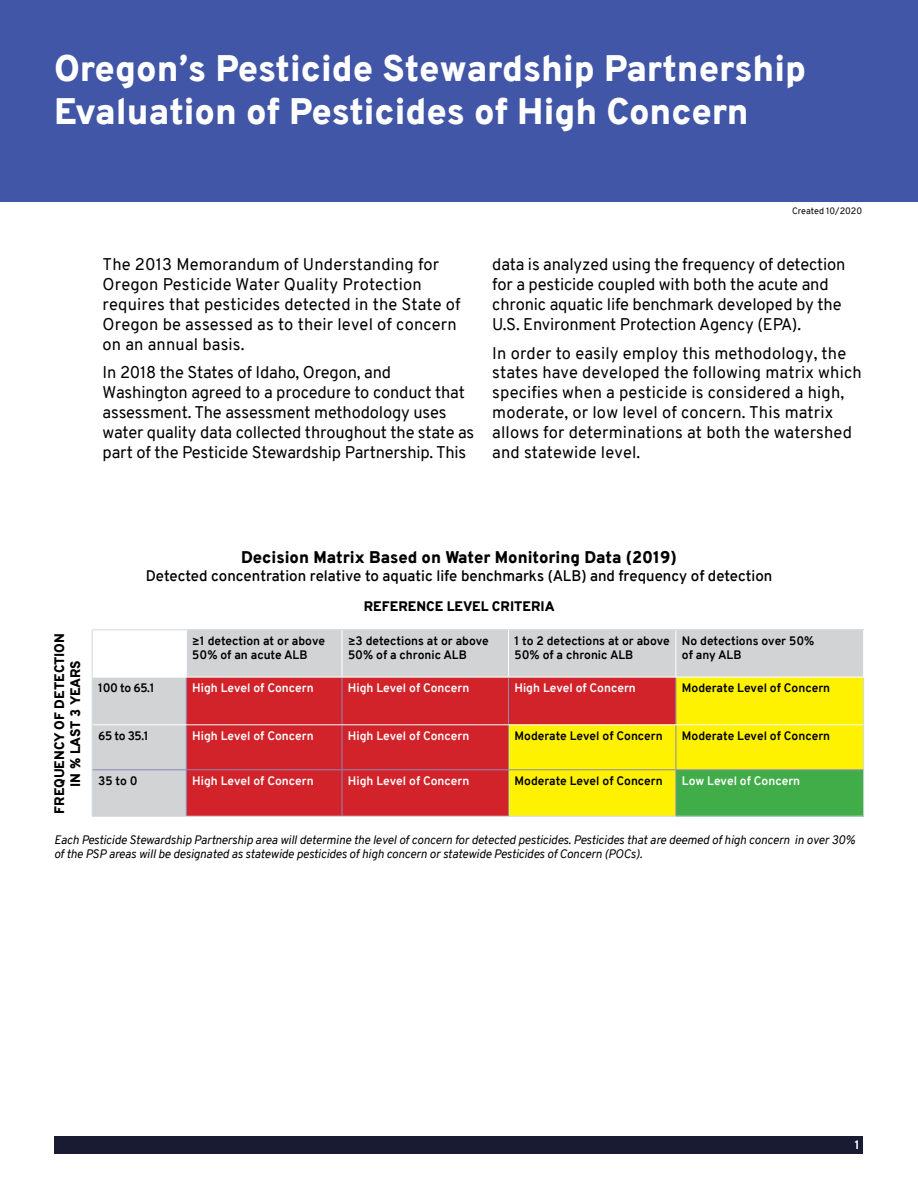
<style>
.page{position:relative;width:918px;height:1188px;background:#fff}
.page>*{position:absolute;margin:0;border:0;box-sizing:border-box;transform-origin:0 0}
.t1{font:900 36px/43.2px "Overpass";color:#fff}
.t2{font:16.5px/19.8px "Overpass";color:#000}
.t3{font:900 16.5px "Overpass";color:#000}
.t4{font:600 15px "Overpass";color:#000}
.t5{font:900 13.5px/16.2px "Overpass";color:#000;text-align:center}
.t6{font:700 12px/14.4px "Overpass";color:#000}
.t7{font:italic 12px/14.4px "Overpass";letter-spacing:-.01em;color:#000}
.t8{font:700 12px "Overpass";color:#fff}
.t9{font:800 12px "Overpass";color:#fff}
.t10{font:9px "Overpass";color:#000}
</style>
<div class="page">
<svg style="left:93px;top:630px;width:770px;height:186px;background:#d5d7d8"></svg>
<div style="left:187px;top:678px;width:321px;height:138px;background:#d2232a"></div>
<svg style="left:509px;top:678px;width:354px;height:138px;background:#f5c909"></svg>
<div style="left:676px;top:770px;width:188px;height:46px;background:#41ad49"></div>
<hr style="left:92px;top:677px;width:1px;height:48px;background:#ccdada">
<hr style="left:863px;top:677px;width:1px;height:48px;background:#ccdada">
<hr style="left:92px;top:725px;width:1px;height:45px;background:#ccdada">
<hr style="left:863px;top:725px;width:1px;height:45px;background:#ccdada">
<hr style="left:92px;top:770px;width:1px;height:46px;background:#ccdada">
<hr style="left:863px;top:770px;width:1px;height:46px;background:#ccdada">
<hr style="left:92px;top:816px;width:94px;height:1px;background:#ccdada">
<hr style="left:186px;top:816px;width:156px;height:1px;background:#ccdada">
<hr style="left:342px;top:816px;width:166px;height:1px;background:#ccdada">
<hr style="left:508px;top:816px;width:168px;height:1px;background:#ccdada">
<hr style="left:676px;top:816px;width:188px;height:1px;background:#ccdada">
<hr style="left:186px;top:677px;width:1px;height:47px;background:#8889ba">
<hr style="left:342px;top:677px;width:1px;height:47px;background:#8889ba">
<hr style="left:508px;top:677px;width:1px;height:47px;background:#8889ba">
<hr style="left:676px;top:677px;width:1px;height:47px;background:#8889ba">
<hr style="left:186px;top:725px;width:1px;height:44px;background:#8889ba">
<hr style="left:342px;top:725px;width:1px;height:44px;background:#8889ba">
<hr style="left:508px;top:725px;width:1px;height:44px;background:#8889ba">
<hr style="left:676px;top:725px;width:1px;height:44px;background:#8889ba">
<hr style="left:93px;top:769px;width:93px;height:1px;background:#8889ba">
<hr style="left:186px;top:769px;width:156px;height:1px;background:#8889ba">
<hr style="left:186px;top:770px;width:1px;height:46px;background:#8889ba">
<hr style="left:342px;top:769px;width:166px;height:1px;background:#8889ba">
<hr style="left:342px;top:770px;width:1px;height:46px;background:#8889ba">
<hr style="left:508px;top:769px;width:168px;height:1px;background:#8889ba">
<hr style="left:508px;top:770px;width:1px;height:46px;background:#8889ba">
<hr style="left:676px;top:769px;width:187px;height:1px;background:#8889ba">
<hr style="left:676px;top:770px;width:1px;height:46px;background:#8889ba">
<hr style="left:92px;top:629px;width:94px;height:1px;background:#ccdada">
<hr style="left:92px;top:630px;width:1px;height:47px;background:#ccdada">
<hr style="left:186px;top:629px;width:156px;height:1px;background:#ccdada">
<hr style="left:342px;top:629px;width:166px;height:1px;background:#ccdada">
<hr style="left:508px;top:629px;width:168px;height:1px;background:#ccdada">
<hr style="left:676px;top:629px;width:188px;height:1px;background:#ccdada">
<hr style="left:186px;top:630px;width:1px;height:47px;background:#fff">
<hr style="left:342px;top:630px;width:1px;height:47px;background:#fff">
<hr style="left:508px;top:630px;width:1px;height:47px;background:#fff">
<hr style="left:676px;top:630px;width:1px;height:47px;background:#fff">
<hr style="left:93px;top:677px;width:93px;height:1px;background:#fff">
<hr style="left:186px;top:677px;width:156px;height:1px;background:#fff">
<hr style="left:342px;top:677px;width:166px;height:1px;background:#fff">
<hr style="left:508px;top:677px;width:168px;height:1px;background:#fff">
<hr style="left:676px;top:677px;width:188px;height:1px;background:#fff">
<hr style="left:93px;top:724px;width:93px;height:1px;background:#fff">
<hr style="left:186px;top:724px;width:156px;height:1px;background:#fff">
<hr style="left:342px;top:724px;width:166px;height:1px;background:#fff">
<hr style="left:508px;top:724px;width:168px;height:1px;background:#fff">
<hr style="left:676px;top:724px;width:187px;height:1px;background:#fff">
<div style="left:54px;top:1136px;width:809px;height:18px;background:#191b33"></div>
<div style="left:0;top:0;width:918px;height:202px;background:#4156a6"></div>
<h1 class="t1" style="left:54px;top:47px;width:754px">Oregon’s Pesticide Stewardship Partnership<br>Evaluation of Pesticides of High Concern</h1>
<p class="t2" style="left:103px;top:255px;width:360px">The 2013 Memorandum of Understanding for Oregon Pesticide Water Quality Protection requires that pesticides detected in the State of Oregon be assessed as to their level of concern on an annual basis.</p>
<p class="t2" style="left:103px;top:363px;width:373px">In 2018 the States of Idaho, Oregon, and Washington agreed to a procedure to conduct that assessment. The assessment methodology uses water quality data collected throughout the state as part of the Pesticide Stewardship Partnership. This</p>
<p class="t10" style="left:792px;top:204px;width:72px">Created 10/2020</p>
<p class="t2" style="left:492px;top:255px;width:355px">data is analyzed using the frequency of detection for a pesticide coupled with both the acute and chronic aquatic life benchmark developed by the U.S. Environment Protection Agency (EPA).</p>
<p class="t2" style="left:492px;top:343px;width:371px">In order to easily employ this methodology, the states have developed the following matrix which specifies when a pesticide is considered a high, moderate, or low level of concern. This matrix allows for determinations at both the watershed and statewide level.</p>
<p class="t3" style="left:241px;top:546px;width:437px">Decision Matrix Based on Water Monitoring Data (2019)</p>
<p class="t4" style="left:146px;top:565px;width:628px">Detected concentration relative to aquatic life benchmarks (ALB) and frequency of detection</p>
<p class="t5" style="left:51px;top:814px;width:182px;rotate:-90deg">FREQUENCY OF DETECTION<br>IN % LAST 3 YEARS</p>
<p class="t5" style="left:364px;top:598px;width:192px">REFERENCE LEVEL CRITERIA</p>
<p class="t6" style="left:192px;top:633px;width:134px">≥1 detection at or above<br>50% of an acute ALB</p>
<p class="t6" style="left:348px;top:633px;width:142px">≥3 detections at or above<br>50% of a chronic ALB</p>
<p class="t6" style="left:514px;top:633px;width:157px">1 to 2 detections at or above<br>50% of a chronic ALB</p>
<p class="t6" style="left:682px;top:633px;width:134px">No detections over 50% of any ALB</p>
<p class="t6" style="left:98px;top:681px;width:58px">100 to 65.1</p>
<p class="t8" style="left:192px;top:679px;width:123px">High Level of Concern</p>
<p class="t8" style="left:348px;top:679px;width:123px">High Level of Concern</p>
<p class="t8" style="left:514px;top:679px;width:123px">High Level of Concern</p>
<p class="t6" style="left:682px;top:681px;width:150px">Moderate Level of Concern</p>
<p class="t6" style="left:98px;top:728px;width:52px">65 to 35.1</p>
<p class="t8" style="left:192px;top:727px;width:123px">High Level of Concern</p>
<p class="t8" style="left:348px;top:727px;width:123px">High Level of Concern</p>
<p class="t6" style="left:514px;top:728px;width:150px">Moderate Level of Concern</p>
<p class="t6" style="left:682px;top:728px;width:150px">Moderate Level of Concern</p>
<p class="t6" style="left:98px;top:773px;width:41px">35 to 0</p>
<p class="t8" style="left:192px;top:772px;width:123px">High Level of Concern</p>
<p class="t8" style="left:348px;top:772px;width:123px">High Level of Concern</p>
<p class="t6" style="left:514px;top:773px;width:150px">Moderate Level of Concern</p>
<p class="t8" style="left:682px;top:772px;width:120px">Low Level of Concern</p>
<p class="t7" style="left:54px;top:832px;width:803px">Each Pesticide Stewardship Partnership area will determine the level of concern for detected pesticides. Pesticides that are deemed of high concern in over 30% of the PSP areas will be designated as statewide pesticides of high concern or statewide Pesticides of Concern (POCs).</p>
<p class="t9" style="left:855px;top:1136px;width:6px">1</p>
</div>
